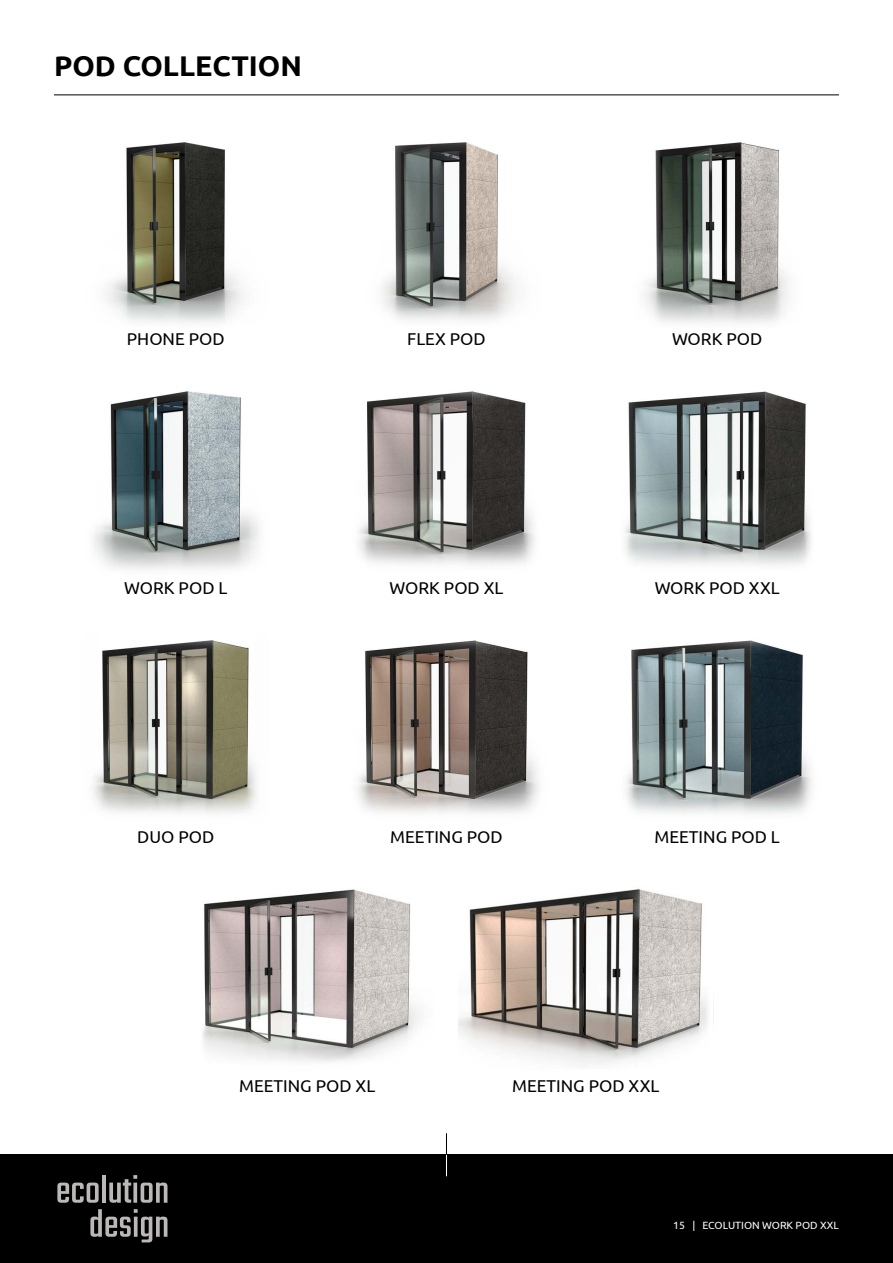
<style>
.page{position:relative;width:893px;height:1263px;background:#fff}
.page>*{position:absolute;margin:0;border:0;box-sizing:border-box;transform-origin:0 0}
.t1{font:700 28.5px "Ubuntu";color:#000}
.t2{font:17.1px "Ubuntu";color:#000}
.t3{font:10.5px "Ubuntu";color:#fff}
</style>
<div class="page">
<img style="left:202px;top:889px;width:218px;height:173px">
<img style="left:357px;top:640px;width:182px;height:173px">
<img style="left:626px;top:640px;width:186px;height:174px">
<img style="left:359px;top:391px;width:176px;height:174px">
<img style="left:645px;top:142px;width:143px;height:181px">
<img style="left:94px;top:391px;width:165px;height:179px">
<img style="left:107px;top:142px;width:137px;height:181px">
<img style="left:93px;top:640px;width:165px;height:173px">
<img style="left:382px;top:142px;width:134px;height:179px">
<img style="left:625px;top:391px;width:186px;height:175px">
<img style="left:458px;top:889px;width:246px;height:175px">
<div style="left:0;top:1154px;width:893px;height:109px;background:#000"></div>
<svg style="left:446px;top:1133px;width:1px;height:43px"></svg>
<svg style="left:57px;top:1182px;width:42px;height:21px"></svg>
<hr style="left:102px;top:1175px;width:4px;height:28px;background:#bcb8b7">
<svg style="left:109px;top:1175px;width:58px;height:28px"></svg>
<svg style="left:90px;top:1209px;width:77px;height:33px"></svg>
<hr style="left:54px;top:95px;width:785px;height:1px;background:#000">
<h1 class="t1" style="left:54px;top:49px;width:249px">POD COLLECTION</h1>
<p class="t2" style="left:127px;top:329px;width:99px">PHONE POD</p>
<p class="t2" style="left:407px;top:329px;width:80px">FLEX POD</p>
<p class="t2" style="left:672px;top:329px;width:92px">WORK POD</p>
<p class="t2" style="left:124px;top:578px;width:105px">WORK POD L</p>
<p class="t2" style="left:390px;top:578px;width:115px">WORK POD XL</p>
<p class="t2" style="left:655px;top:578px;width:127px">WORK POD XXL</p>
<p class="t2" style="left:137px;top:827px;width:79px">DUO POD</p>
<p class="t2" style="left:390px;top:827px;width:114px">MEETING POD</p>
<p class="t2" style="left:654px;top:827px;width:127px">MEETING POD L</p>
<p class="t2" style="left:239px;top:1076px;width:138px">MEETING POD XL</p>
<p class="t2" style="left:512px;top:1076px;width:149px">MEETING POD XXL</p>
<p class="t3" style="left:673px;top:1219px;width:167px">15 | ECOLUTION WORK POD XXL</p>
</div>
